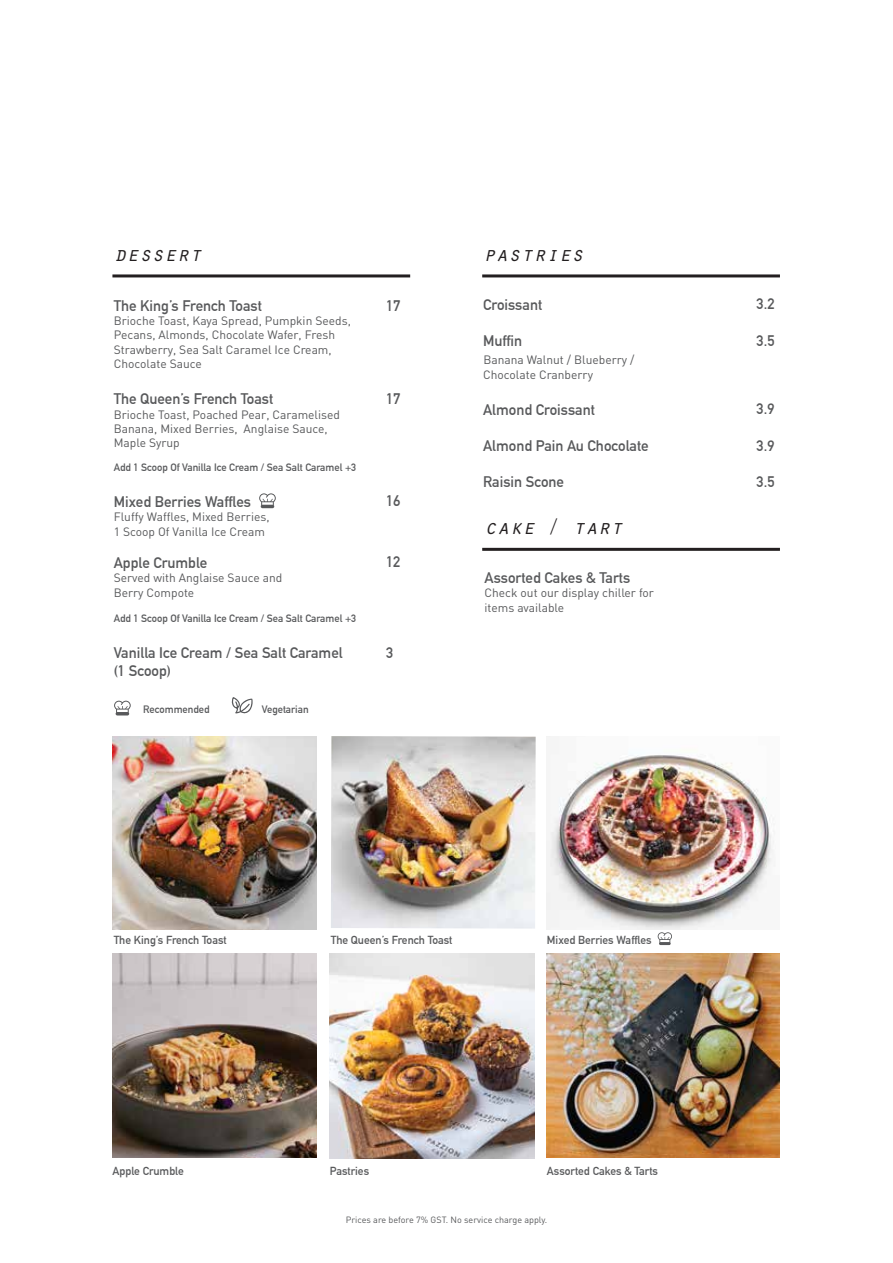
<style>
.page{position:relative;width:893px;height:1263px;background:#fff}
.page>*{position:absolute;margin:0;border:0;box-sizing:border-box;transform-origin:0 0}
.t1{font:italic 21px "Orator Std";color:#231f20}
.t2{font:700 15px/18px "DIN Alternate";color:#58595b}
.t3{font:12px/14.4px "DIN";color:#58595b}
.t4{font:700 11.4px "DIN Alternate";color:#58595b}
.t5{font:700 10.5px "DIN Alternate";color:#58595b}
.t6{font:9px "DIN";color:#58595b}
</style>
<div class="page">
<img style="left:547px;top:736px;width:228px;height:194px">
<svg style="left:658px;top:932px;width:14px;height:13px"></svg>
<hr style="left:482px;top:548px;width:298px;height:3px;background:#231f20">
<hr style="left:482px;top:274px;width:298px;height:3px;background:#231f20">
<hr style="left:112px;top:274px;width:298px;height:3px;background:#231f20">
<svg style="left:259px;top:493px;width:17px;height:15px"></svg>
<img style="left:330px;top:954px;width:204px;height:204px">
<img style="left:113px;top:954px;width:203px;height:204px">
<img style="left:547px;top:954px;width:232px;height:203px">
<img style="left:331px;top:736px;width:205px;height:192px">
<img style="left:113px;top:736px;width:203px;height:193px">
<svg style="left:231px;top:697px;width:22px;height:17px"></svg>
<svg style="left:114px;top:701px;width:17px;height:14px"></svg>
<h1 class="t1" style="left:114px;top:239px;width:90px">dessert</h1>
<p class="t2" style="left:114px;top:295px;width:150px">The King’s French Toast</p>
<p class="t3" style="left:114px;top:313px;width:239px">Brioche Toast, Kaya Spread, Pumpkin Seeds, Pecans, Almonds, Chocolate Wafer, Fresh Strawberry, Sea Salt Caramel Ice Cream, Chocolate Sauce</p>
<p class="t2" style="left:114px;top:389px;width:161px">The Queen’s French Toast</p>
<p class="t3" style="left:114px;top:407px;width:228px">Brioche Toast, Poached Pear, Caramelised<br>Banana, Mixed Berries, Anglaise Sauce,<br>Maple Syrup</p>
<p class="t5" style="left:114px;top:459px;width:244px">Add 1 Scoop Of Vanilla Ice Cream / Sea Salt Caramel +3</p>
<p class="t2" style="left:114px;top:491px;width:139px">Mixed Berries Waffles</p>
<p class="t3" style="left:114px;top:509px;width:157px">Fluffy Waffles, Mixed Berries,<br>1 Scoop Of Vanilla Ice Cream</p>
<p class="t2" style="left:114px;top:553px;width:95px">Apple Crumble</p>
<p class="t3" style="left:114px;top:571px;width:170px">Served with Anglaise Sauce and<br>Berry Compote</p>
<p class="t5" style="left:114px;top:610px;width:244px">Add 1 Scoop Of Vanilla Ice Cream / Sea Salt Caramel +3</p>
<p class="t2" style="left:114px;top:643px;width:230px">Vanilla Ice Cream / Sea Salt Caramel (1 Scoop)</p>
<p class="t5" style="left:143px;top:702px;width:68px">Recommended</p>
<p class="t5" style="left:262px;top:702px;width:48px">Vegetarian</p>
<p class="t2" style="left:386px;top:295px;width:16px">17</p>
<p class="t2" style="left:386px;top:388px;width:16px">17</p>
<p class="t2" style="left:386px;top:490px;width:16px">16</p>
<p class="t2" style="left:386px;top:552px;width:16px">12</p>
<p class="t2" style="left:386px;top:643px;width:9px">3</p>
<h1 class="t1" style="left:483px;top:239px;width:102px">pastries</h1>
<p class="t2" style="left:483px;top:295px;width:61px">Croissant</p>
<p class="t2" style="left:483px;top:331px;width:41px">Muffin</p>
<p class="t3" style="left:483px;top:353px;width:153px">Banana Walnut / Blueberry /<br>Chocolate Cranberry</p>
<p class="t2" style="left:483px;top:399px;width:113px">Almond Croissant</p>
<p class="t2" style="left:483px;top:435px;width:167px">Almond Pain Au Chocolate</p>
<p class="t2" style="left:483px;top:471px;width:83px">Raisin Scone</p>
<h1 class="t1" style="left:485px;top:512px;width:140px">cake / tart</h1>
<p class="t2" style="left:485px;top:567px;width:147px">Assorted Cakes &amp; Tarts</p>
<p class="t3" style="left:485px;top:585px;width:171px">Check out our display chiller for items available</p>
<p class="t4" style="left:114px;top:931px;width:114px">The King’s French Toast</p>
<p class="t4" style="left:331px;top:931px;width:123px">The Queen’s French Toast</p>
<p class="t4" style="left:547px;top:931px;width:106px">Mixed Berries Waffles</p>
<p class="t4" style="left:113px;top:1163px;width:73px">Apple Crumble</p>
<p class="t4" style="left:330px;top:1162px;width:41px">Pastries</p>
<p class="t4" style="left:547px;top:1162px;width:113px">Assorted Cakes &amp; Tarts</p>
<p class="t6" style="left:346px;top:1214px;width:203px">Prices are before 7% GST. No service charge apply.</p>
<p class="t2" style="left:757px;top:294px;width:19px">3.2</p>
<p class="t2" style="left:757px;top:331px;width:19px">3.5</p>
<p class="t2" style="left:757px;top:399px;width:19px">3.9</p>
<p class="t2" style="left:757px;top:435px;width:19px">3.9</p>
<p class="t2" style="left:757px;top:472px;width:19px">3.5</p>
</div>
